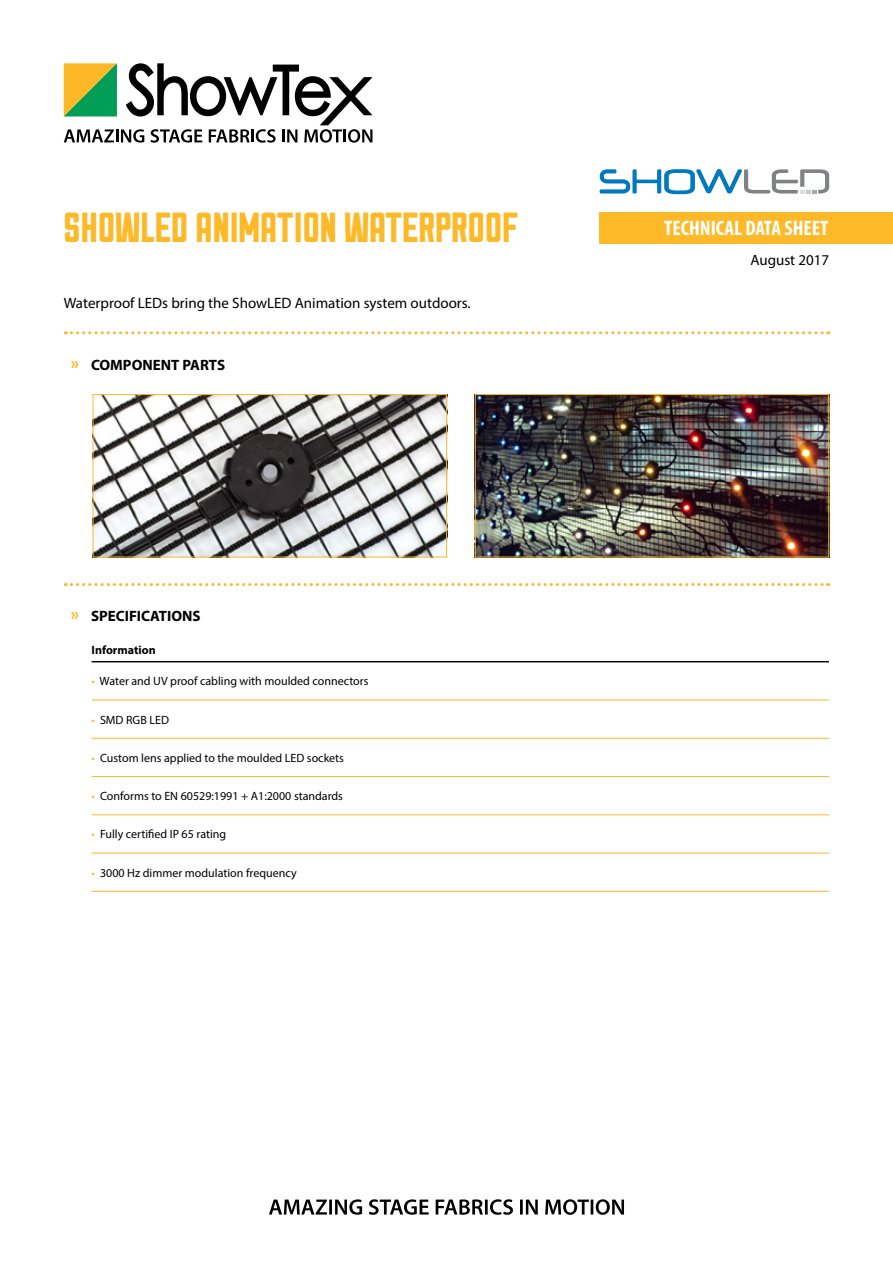
<style>
.page{position:relative;width:893px;height:1263px;background:#fff}
.page>*{position:absolute;margin:0;border:0;box-sizing:border-box;transform-origin:0 0}
.t1{font:42px "Sullivan Fill";color:#fdb927}
.t2{font:700 condensed 21px "Myriad Pro";color:#fff}
.t3{font:15px "Myriad Pro";color:#000}
.t4{font:700 15px "Myriad Pro";color:#000}
.t5{font:12px "Myriad Pro";color:#000}
.t6{font:12px "Myriad Pro";color:#000101}
.t7{font:700 12px "Myriad Pro";color:#000}
.s1{font-size:18px;color:#fdb927}
.s2{color:#fdb728}
</style>
<div class="page">
<svg style="left:269px;top:1199px;width:355px;height:16px"></svg>
<svg style="left:64px;top:63px;width:308px;height:80px"></svg>
<svg style="left:65px;top:331px;width:764px;height:3px"></svg>
<svg style="left:65px;top:583px;width:764px;height:3px"></svg>
<div style="left:600px;top:212px;width:293px;height:31px;background:#fdb927"></div>
<img style="left:95px;top:396px;width:350px;height:159px">
<div style="left:93px;top:394px;width:354px;height:163px;border:1px solid #fdb927"></div>
<img style="left:477px;top:396px;width:350px;height:159px">
<div style="left:475px;top:394px;width:354px;height:163px;border:1px solid #fdb927"></div>
<hr style="left:92px;top:661px;width:737px;height:1px;background:#000">
<hr style="left:92px;top:700px;width:737px;height:1px;background:#fdb728">
<hr style="left:92px;top:738px;width:737px;height:1px;background:#fdb728">
<hr style="left:92px;top:776px;width:737px;height:1px;background:#fdb728">
<hr style="left:92px;top:814px;width:737px;height:1px;background:#fdb728">
<hr style="left:92px;top:853px;width:737px;height:1px;background:#fdb728">
<hr style="left:92px;top:891px;width:737px;height:1px;background:#fdb728">
<svg style="left:600px;top:169px;width:229px;height:25px"></svg>
<h1 class="t1" style="left:64px;top:208px;width:456px">SHOWLED ANIMATION WATERPROOF</h1>
<p class="t3" style="left:64px;top:293px;width:408px">Waterproof LEDs bring the ShowLED Animation system outdoors.</p>
<p class="t4" style="left:71px;top:355px;width:156px"><span class="s1">»</span> COMPONENT PARTS</p>
<p class="t4" style="left:71px;top:606px;width:131px"><span class="s1">»</span> SPECIFICATIONS</p>
<p class="t7" style="left:92px;top:642px;width:66px">Information</p>
<p class="t5" style="left:92px;top:674px;width:278px"><span class="s2">•</span> Water and UV proof cabling with moulded connectors</p>
<p class="t5" style="left:92px;top:712px;width:79px"><span class="s2">•</span> SMD RGB LED</p>
<p class="t6" style="left:92px;top:750px;width:254px"><span class="s2">•</span> Custom lens applied to the moulded LED sockets</p>
<p class="t6" style="left:92px;top:789px;width:253px"><span class="s2">•</span> Conforms to EN 60529:1991 + A1:2000 standards</p>
<p class="t5" style="left:92px;top:827px;width:136px"><span class="s2">•</span> Fully certified IP 65 rating</p>
<p class="t5" style="left:92px;top:865px;width:207px"><span class="s2">•</span> 3000 Hz dimmer modulation frequency</p>
<h2 class="t2" style="left:664px;top:215px;width:166px">TECHNICAL DATA SHEET</h2>
<p class="t3" style="left:750px;top:251px;width:80px">August 2017</p>
</div>
